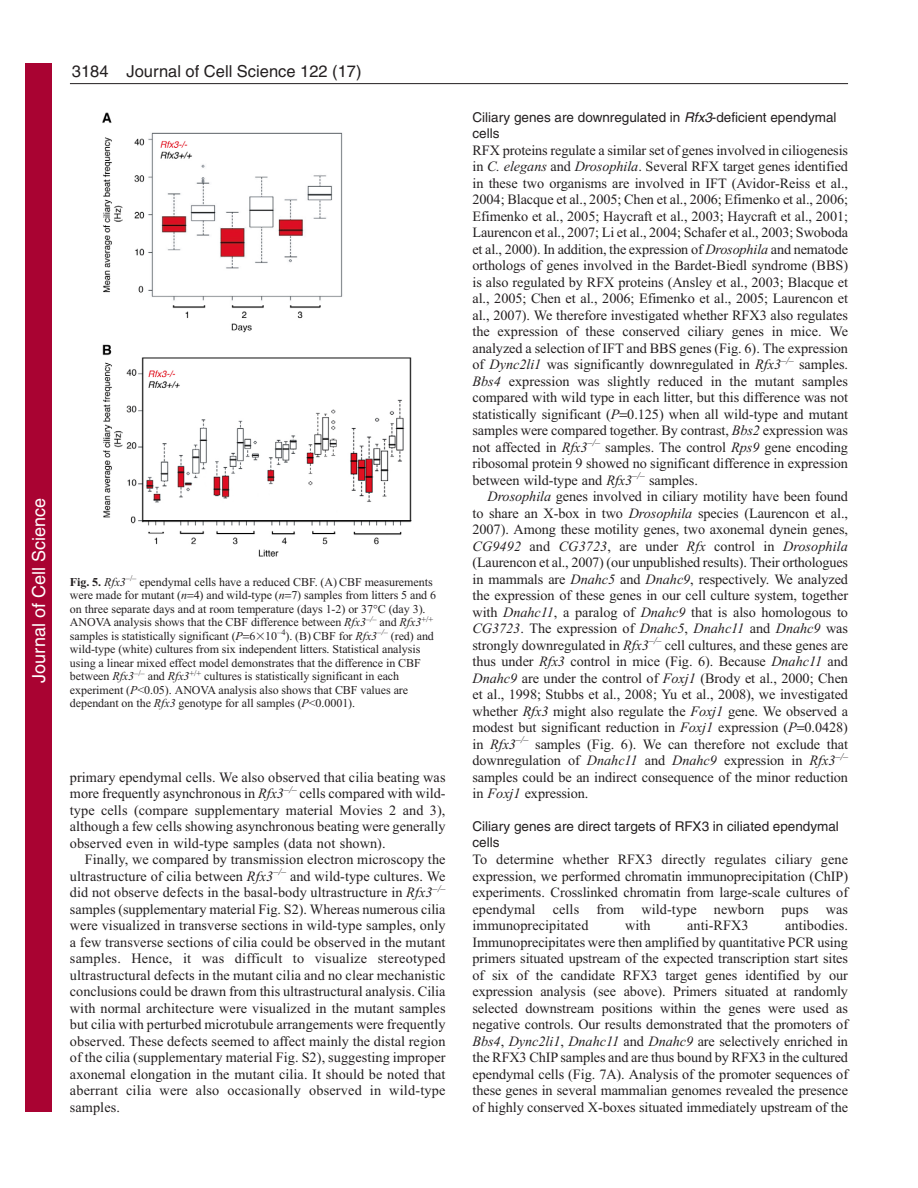
<style>
.page{position:relative;width:918px;height:1188px;background:#fff}
.page>*{position:absolute;margin:0;border:0;box-sizing:border-box;transform-origin:0 0}
.t1{font:18px "Helvetica";color:#fff}
.t2{font:16.5px "Helvetica";color:#231f20}
.t3{font:14.25px/16.5px "Times New Roman";color:#231f20;text-align:justify}
.t4{font:13.5px/16.5px "Helvetica";color:#231f20}
.t5{font:12px/13.5px "Times New Roman";letter-spacing:-.005em;color:#231f20}
.s1{font-weight:700}
.s2{font-style:italic}
.s3{font-family:"Mathematical Pi One"}
</style>
<div class="page">
<hr style="left:70px;top:83px;width:778px;height:1px;background:#231f20">
<img style="left:102px;top:112px;width:310px;height:445px">
<div style="left:26px;top:64px;width:26px;height:1048px;background:#a90332"></div>
<p class="t2" style="left:72px;top:65px;width:38px">3184</p>
<p class="t2" style="left:127px;top:65px;width:237px">Journal of Cell Science 122 (17)</p>
<p class="t1" style="left:28px;top:683px;width:186px;rotate:-90deg">Journal of Cell Science</p>
<p class="t5" style="left:70px;top:576px;width:368px"><span class="s1">Fig. 5.</span> <span class="s2">Rfx3</span><sup>–/–</sup> ependymal cells have a reduced CBF. (A) CBF measurements were made for mutant (<span class="s2">n</span> 4) and wild-type (<span class="s2">n</span> 7) samples from litters 5 and 6 on three separate days and at room temperature (days 1-2) or 37°C (day 3).<br>ANOVA analysis shows that the CBF difference between <span class="s2">Rfx3</span><sup>–/–</sup> and <span class="s2">Rfx3</span><sup>+/+ </sup>samples is statistically significant (<span class="s2">P</span> 6<span class="s3">-</span>10<sup>–4</sup>). (B) CBF for <span class="s2">Rfx3</span><sup>–/–</sup> (red) and wild-type (white) cultures from six independent litters. Statistical analysis using a linear mixed effect model demonstrates that the difference in CBF between <span class="s2">Rfx3</span><sup>–/–</sup> and <span class="s2">Rfx3</span><sup>+/+</sup> cultures is statistically significant in each experiment (<span class="s2">P</span>&lt;0.05). ANOVA analysis also shows that CBF values are dependant on the <span class="s2">Rfx3</span> genotype for all samples (<span class="s2">P</span>&lt;0.0001).</p>
<p class="t3" style="left:70px;top:770px;width:377px">primary ependymal cells. We also observed that cilia beating was more frequently asynchronous in <span class="s2">Rfx3</span><sup>–/–</sup> cells compared with wild&shy;type cells (compare supplementary material Movies 2 and 3), although a few cells showing asynchronous beating were generally observed even in wild-type samples (data not shown).</p>
<p class="t3" style="left:70px;top:852px;width:377px;text-indent:15px">Finally, we compared by transmission electron microscopy the ultrastructure of cilia between <span class="s2">Rfx3</span><sup>–/–</sup> and wild-type cultures. We did not observe defects in the basal-body ultrastructure in <span class="s2">Rfx3</span><sup>–/– </sup>samples (supplementary material Fig. S2). Whereas numerous cilia were visualized in transverse sections in wild-type samples, only a few transverse sections of cilia could be observed in the mutant samples. Hence, it was difficult to visualize stereotyped ultrastructural defects in the mutant cilia and no clear mechanistic conclusions could be drawn from this ultrastructural analysis. Cilia with normal architecture were visualized in the mutant samples but cilia with perturbed microtubule arrangements were frequently observed. These defects seemed to affect mainly the distal region of the cilia (supplementary material Fig. S2), suggesting improper axonemal elongation in the mutant cilia. It should be noted that aberrant cilia were also occasionally observed in wild-type samples.</p>
<p class="t4" style="left:472px;top:110px;width:366px">Ciliary genes are downregulated in <span class="s2">Rfx3</span>-deficient ependymal cells</p>
<p class="t3" style="left:472px;top:143px;width:377px">RFX proteins regulate a similar set of genes involved in ciliogenesis in <span class="s2">C. elegans</span> and <span class="s2">Drosophila</span>. Several RFX target genes identified in these two organisms are involved in IFT (Avidor-Reiss et al., 2004; Blacque et al., 2005; Chen et al., 2006; Efimenko et al., 2006; Efimenko et al., 2005; Haycraft et al., 2003; Haycraft et al., 2001; Laurencon et al., 2007; Li et al., 2004; Schafer et al., 2003; Swoboda et al., 2000). In addition, the expression of <span class="s2">Drosophila</span> and nematode orthologs of genes involved in the Bardet-Biedl syndrome (BBS) is also regulated by RFX proteins (Ansley et al., 2003; Blacque et al., 2005; Chen et al., 2006; Efimenko et al., 2005; Laurencon et al., 2007). We therefore investigated whether RFX3 also regulates the expression of these conserved ciliary genes in mice. We analyzed a selection of IFT and BBS genes (Fig. 6). The expression of <span class="s2">Dync2li1</span> was significantly downregulated in <span class="s2">Rfx3</span><sup>–/–</sup> samples.<br><span class="s2">Bbs4</span> expression was slightly reduced in the mutant samples compared with wild type in each litter, but this difference was not statistically significant (<span class="s2">P</span> 0.125) when all wild-type and mutant samples were compared together. By contrast, <span class="s2">Bbs2</span> expression was not affected in <span class="s2">Rfx3</span><sup>–/–</sup> samples. The control <span class="s2">Rps9</span> gene encoding ribosomal protein 9 showed no significant difference in expression between wild-type and <span class="s2">Rfx3</span><sup>–/–</sup> samples.</p>
<p class="t3" style="left:472px;top:489px;width:377px;text-indent:15px"><span class="s2">Drosophila</span> genes involved in ciliary motility have been found to share an X-box in two <span class="s2">Drosophila</span> species (Laurencon et al., 2007). Among these motility genes, two axonemal dynein genes, <span class="s2">CG9492</span> and <span class="s2">CG3723</span>, are under <span class="s2">Rfx</span> control in <span class="s2">Drosophila </span>(Laurencon et al., 2007) (our unpublished results). Their orthologues in mammals are <span class="s2">Dnahc5</span> and <span class="s2">Dnahc9</span>, respectively. We analyzed the expression of these genes in our cell culture system, together with <span class="s2">Dnahc11</span>, a paralog of <span class="s2">Dnahc9</span> that is also homologous to <span class="s2">CG3723</span>. The expression of <span class="s2">Dnahc5</span>, <span class="s2">Dnahc11</span> and <span class="s2">Dnahc9</span> was strongly downregulated in <span class="s2">Rfx3</span><sup>–/–</sup> cell cultures, and these genes are thus under <span class="s2">Rfx3</span> control in mice (Fig. 6). Because <span class="s2">Dnahc11</span> and <span class="s2">Dnahc9</span> are under the control of <span class="s2">Foxj1</span> (Brody et al., 2000; Chen et al., 1998; Stubbs et al., 2008; Yu et al., 2008), we investigated whether <span class="s2">Rfx3</span> might also regulate the <span class="s2">Foxj1</span> gene. We observed a modest but significant reduction in <span class="s2">Foxj1</span> expression (<span class="s2">P</span> 0.0428) in <span class="s2">Rfx3</span><sup>–/–</sup> samples (Fig. 6). We can therefore not exclude that downregulation of <span class="s2">Dnahc11</span> and <span class="s2">Dnahc9</span> expression in <span class="s2">Rfx3</span><sup>–/– </sup>samples could be an indirect consequence of the minor reduction in <span class="s2">Foxj1</span> expression.</p>
<p class="t4" style="left:472px;top:819px;width:368px">Ciliary genes are direct targets of RFX3 in ciliated ependymal cells</p>
<p class="t3" style="left:472px;top:852px;width:377px">To determine whether RFX3 directly regulates ciliary gene expression, we performed chromatin immunoprecipitation (ChIP) experiments. Crosslinked chromatin from large-scale cultures of ependymal cells from wild-type newborn pups was immunoprecipitated</p>
<p class="t3" style="left:472px;top:918px;width:377px;text-indent:313px">antibodies.<br>Immunoprecipitates were then amplified by quantitative PCR using primers situated upstream of the expected transcription start sites of six of the candidate RFX3 target genes identified by our expression analysis (see above). Primers situated at randomly selected downstream positions within the genes were used as negative controls. Our results demonstrated that the promoters of <span class="s2">Bbs4</span>, <span class="s2">Dync2li1</span>, <span class="s2">Dnahc11</span> and <span class="s2">Dnahc9</span> are selectively enriched in the RFX3 ChIP samples and are thus bound by RFX3 in the cultured ependymal cells (Fig. 7A). Analysis of the promoter sequences of these genes in several mammalian genomes revealed the presence of highly conserved X-boxes situated immediately upstream of the</p>
<p class="t3" style="left:625px;top:918px;width:27px">with</p>
<p class="t3" style="left:687px;top:918px;width:63px">anti-RFX3</p>
</div>
